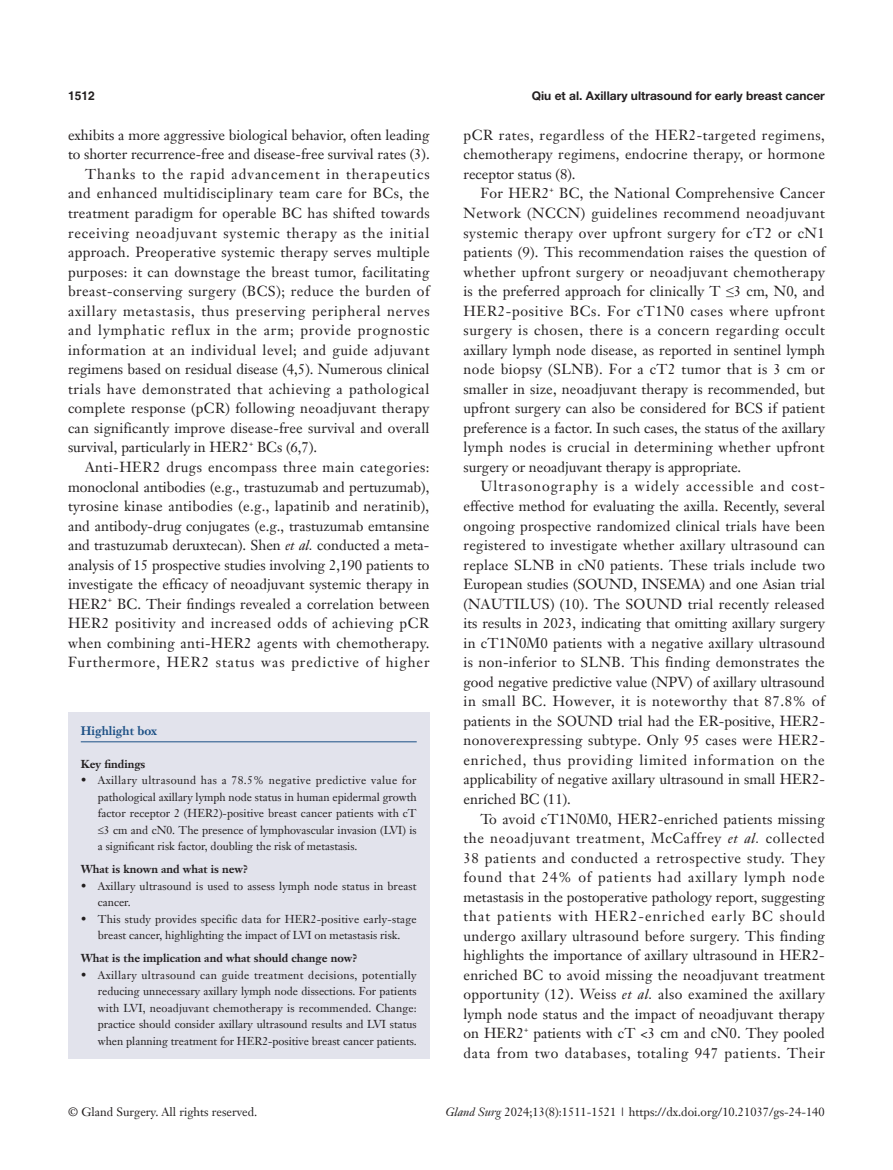
<style>
.page{position:relative;width:893px;height:1170px;background:#fff}
.page>*{position:absolute;margin:0;border:0;box-sizing:border-box;transform-origin:0 0}
.t1{font:14.25px/19.5px "Janson Text LT";letter-spacing:.005em;color:#231f20;text-align:justify}
.t2{font:14.25px/19.5px "Janson Text LT";letter-spacing:.045em;color:#231f20;text-align:right}
.t3{font:12px "Janson Text LT";color:#231f20}
.t4{font:700 12px "Helvetica Neue LT Pro";color:#231f20}
.Cite{font:700 12px "Janson Text LT";color:#1c5085}
.t5{font:700 12px "Helvetica";color:#231f20}
.box-zhengwen{font:11.25px/16.5px "Janson Text LT";color:#231f20;text-align:justify}
.box-biaoti-1_5mm{font:700 11.25px "Janson Text LT";color:#231f20}
.box-biaoti{font:700 11.25px "Janson Text LT";color:#231f20}
.t6{font:8.25px "Janson Text LT";color:#231f20}
.s1{font-style:italic}
.s2{font-family:"Times New Roman"}
</style>
<div class="page">
<div style="left:68px;top:712px;width:361px;height:347px;background:#e2e3ec"></div>
<hr style="left:81px;top:741px;width:336px;height:1px;background:#1c5085">
<p class="t5" style="left:68px;top:88px;width:28px">1512</p>
<p class="t4" style="left:532px;top:88px;width:295px">Qiu et al. Axillary ultrasound for early breast cancer</p>
<p class="t1" style="left:68px;top:125px;width:363px">exhibits a more aggressive biological behavior, often leading to shorter recurrence-free and disease-free survival rates (3).</p>
<p class="t1" style="left:68px;top:164px;width:363px;text-indent:17px">Thanks to the rapid advancement in therapeutics and enhanced multidisciplinary team care for BCs, the treatment paradigm for operable BC has shifted towards receiving neoadjuvant systemic therapy as the initial approach. Preoperative systemic therapy serves multiple purposes: it can downstage the breast tumor, facilitating breast-conserving surgery (BCS); reduce the burden of axillary metastasis, thus preserving peripheral nerves and lymphatic reflux in the arm; provide prognostic information at an individual level; and guide adjuvant regimens based on residual disease (4,5). Numerous clinical trials have demonstrated that achieving a pathological complete response (pCR) following neoadjuvant therapy can significantly improve disease-free survival and overall survival, particularly in HER2</p>
<p class="t6" style="left:249px;top:437px;width:6px">+</p>
<p class="t1" style="left:257px;top:437px;width:62px">BCs (6,7).</p>
<p class="t1" style="left:68px;top:457px;width:363px;text-indent:17px">Anti-HER2 drugs encompass three main categories: monoclonal antibodies (e.g., trastuzumab and pertuzumab), tyrosine kinase antibodies (e.g., lapatinib and neratinib), and antibody-drug conjugates (e.g., trastuzumab emtansine and trastuzumab deruxtecan). Shen <span class="s1">et al.</span> conducted a meta&shy;analysis of 15 prospective studies involving 2,190 patients to investigate the efficacy of neoadjuvant systemic therapy in HER2</p>
<p class="t1" style="left:68px;top:594px;width:363px;text-indent:49px">BC. Their findings revealed a correlation between HER2 positivity and increased odds of achieving pCR when combining anti-HER2 agents with chemotherapy.<br>Furthermore, HER2 status was predictive of higher</p>
<p class="t6" style="left:108px;top:593px;width:6px">+</p>
<p class="Cite" style="left:81px;top:723px;width:78px">Highlight box</p>
<p class="box-biaoti" style="left:81px;top:756px;width:66px">Key findings</p>
<p class="box-zhengwen" style="left:98px;top:772px;width:320px;text-indent:-17px">• Axillary ultrasound has a 78.5% negative predictive value for pathological axillary lymph node status in human epidermal growth factor receptor 2 (HER2)-positive breast cancer patients with cT ≤3 cm and cN0. The presence of lymphovascular invasion (LVI) is a significant risk factor, doubling the risk of metastasis.</p>
<p class="box-biaoti-1_5mm" style="left:81px;top:862px;width:169px">What is known and what is new?</p>
<p class="box-zhengwen" style="left:98px;top:877px;width:320px;text-indent:-17px">• Axillary ultrasound is used to assess lymph node status in breast cancer.</p>
<p class="box-zhengwen" style="left:81px;top:910px;width:337px;text-align:center">• This study provides specific data for HER2-positive early-stage breast cancer, highlighting the impact of LVI on metastasis risk.</p>
<p class="box-biaoti-1_5mm" style="left:81px;top:950px;width:278px">What is the implication and what should change now?</p>
<p class="box-zhengwen" style="left:98px;top:966px;width:320px;text-indent:-17px">• Axillary ultrasound can guide treatment decisions, potentially reducing unnecessary axillary lymph node dissections. For patients with LVI, neoadjuvant chemotherapy is recommended. Change: practice should consider axillary ultrasound results and LVI status when planning treatment for HER2-positive breast cancer patients.</p>
<p class="t1" style="left:463px;top:125px;width:363px">pCR rates, regardless of the HER2-targeted regimens, chemotherapy regimens, endocrine therapy, or hormone receptor status (8).</p>
<p class="t1" style="left:480px;top:184px;width:70px">For HER2</p>
<p class="t6" style="left:549px;top:183px;width:6px">+</p>
<p class="t1" style="left:463px;top:184px;width:363px;text-indent:96px">BC, the National Comprehensive Cancer Network (NCCN) guidelines recommend neoadjuvant systemic therapy over upfront surgery for cT2 or cN1 patients (9). This recommendation raises the question of whether upfront surgery or neoadjuvant chemotherapy is the preferred approach for clinically T <span class="s2">≤</span>3 cm, N0, and HER2-positive BCs. For cT1N0 cases where upfront surgery is chosen, there is a concern regarding occult axillary lymph node disease, as reported in sentinel lymph node biopsy (SLNB). For a cT2 tumor that is 3 cm or smaller in size, neoadjuvant therapy is recommended, but upfront surgery can also be considered for BCS if patient preference is a factor. In such cases, the status of the axillary lymph nodes is crucial in determining whether upfront surgery or neoadjuvant therapy is appropriate.</p>
<p class="t1" style="left:463px;top:476px;width:363px;text-indent:17px">Ultrasonography is a widely accessible and cost&shy;effective method for evaluating the axilla. Recently, several ongoing prospective randomized clinical trials have been registered to investigate whether axillary ultrasound can replace SLNB in cN0 patients. These trials include two European studies (SOUND, INSEMA) and one Asian trial (NAUTILUS) (10). The SOUND trial recently released its results in 2023, indicating that omitting axillary surgery in cT1N0M0 patients with a negative axillary ultrasound is non-inferior to SLNB. This finding demonstrates the good negative predictive value (NPV) of axillary ultrasound in small BC. However, it is noteworthy that 87.8% of patients in the SOUND trial had the ER-positive, HER2- nonoverexpressing subtype. Only 95 cases were HER2- enriched, thus providing limited information on the applicability of negative axillary ultrasound in small HER2- enriched BC (11).</p>
<p class="t1" style="left:463px;top:808px;width:363px;text-indent:17px">To avoid cT1N0M0, HER2-enriched patients missing the neoadjuvant treatment, McCaffrey <span class="s1">et al.</span> collected 38 patients and conducted a retrospective study. They found that 24% of patients had axillary lymph node metastasis in the postoperative pathology report, suggesting that patients with HER2-enriched early BC should undergo axillary ultrasound before surgery. This finding highlights the importance of axillary ultrasound in HER2- enriched BC to avoid missing the neoadjuvant treatment opportunity (12). Weiss <span class="s1">et al.</span> also examined the axillary lymph node status and the impact of neoadjuvant therapy on HER2</p>
<p class="t2" style="left:463px;top:1023px;width:363px">patients with cT &lt;3 cm and cN0. They pooled<br>data from two databases, totaling 947 patients. Their</p>
<p class="t6" style="left:524px;top:1023px;width:6px">+</p>
<p class="t3" style="left:68px;top:1104px;width:191px">© Gland Surgery. All rights reserved.</p>
<p class="t3" style="left:445px;top:1104px;width:381px"><span class="s1">Gland Surg</span> 2024;13(8):1511-1521 | https://dx.doi.org/10.21037/gs-24-140</p>
</div>
